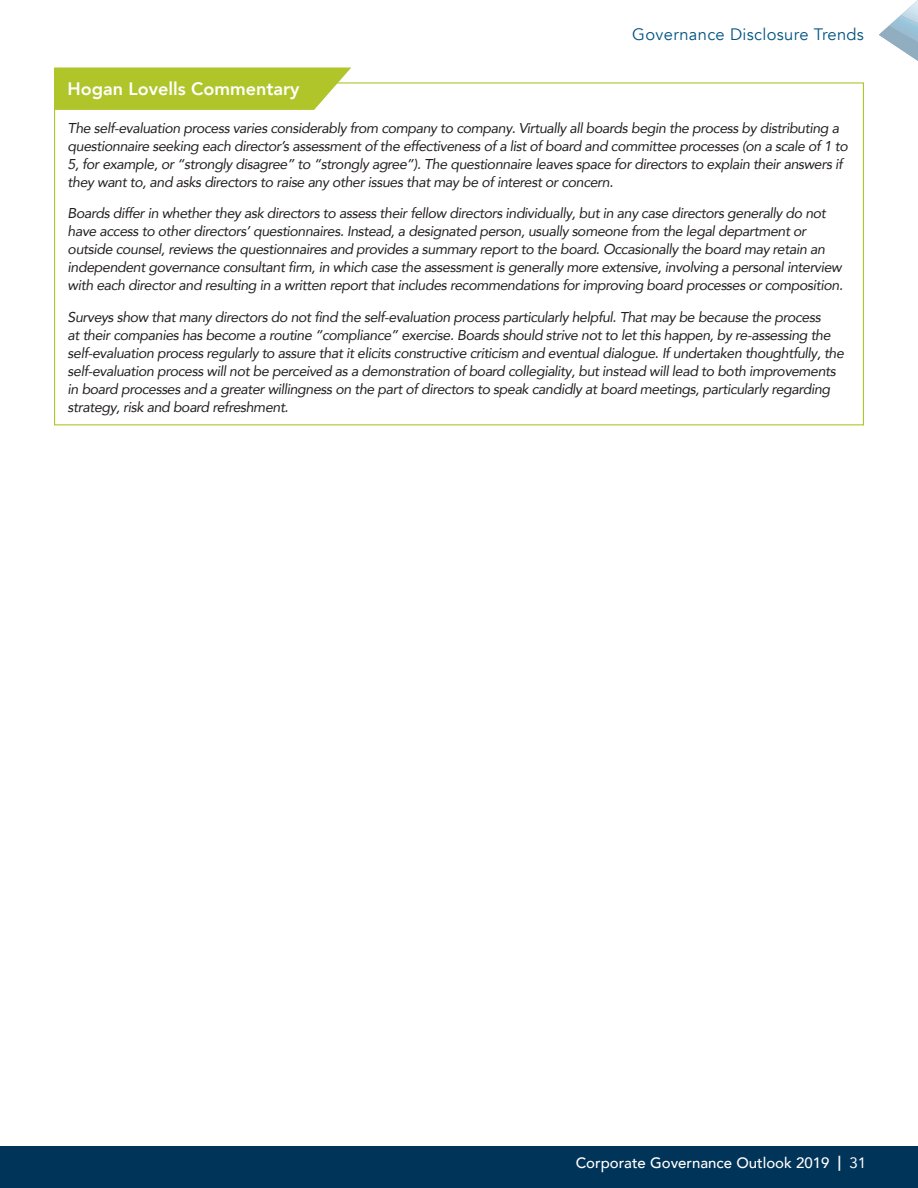
<style>
.page{position:relative;width:918px;height:1188px;background:#fff}
.page>*{position:absolute;margin:0;border:0;box-sizing:border-box;transform-origin:0 0}
.t1{font:800 18px "Avenir LT Com";color:#fff}
.t2{font:16.5px "Avenir LT Com";letter-spacing:.02em;color:#005381}
.t3{font:500 15px "Avenir LT Com";color:#fff}
.t4{font:italic 14.25px/18px "Avenir LT Com";letter-spacing:-.03em;color:#231f20}
.s1{font-weight:800}
.s2{font-weight:400}
</style>
<div class="page">
<div style="left:0;top:1146px;width:918px;height:42px;background:#003458"></div>
<svg style="left:879px;top:26px;width:39px;height:35px"></svg>
<img style="left:901px;top:0;width:17px;height:15px">
<img style="left:889px;top:15px;width:29px;height:27px">
<svg style="left:54px;top:68px;width:297px;height:42px;background:#b4c836"></svg>
<p class="t2" style="left:632px;top:25px;width:233px">Governance Disclosure Trends</p>
<p class="t1" style="left:68px;top:78px;width:233px">Hogan Lovells Commentary</p>
<p class="t4" style="left:68px;top:119px;width:782px">The self-evaluation process varies considerably from company to company. Virtually all boards begin the process by distributing a questionnaire seeking each director’s assessment of the effectiveness of a list of board and committee processes (on a scale of 1 to 5, for example, or “strongly disagree” to “strongly agree”). The questionnaire leaves space for directors to explain their answers if they want to, and asks directors to raise any other issues that may be of interest or concern.</p>
<p class="t4" style="left:68px;top:204px;width:777px">Boards differ in whether they ask directors to assess their fellow directors individually, but in any case directors generally do not have access to other directors’ questionnaires. Instead, a designated person, usually someone from the legal department or outside counsel, reviews the questionnaires and provides a summary report to the board. Occasionally the board may retain an independent governance consultant firm, in which case the assessment is generally more extensive, involving a personal interview with each director and resulting in a written report that includes recommendations for improving board processes or composition.</p>
<p class="t4" style="left:68px;top:308px;width:778px">Surveys show that many directors do not find the self-evaluation process particularly helpful. That may be because the process<br>at their companies has become a routine “compliance” exercise. Boards should strive not to let this happen, by re-assessing the self-evaluation process regularly to assure that it elicits constructive criticism and eventual dialogue. If undertaken thoughtfully, the self-evaluation process will not be perceived as a demonstration of board collegiality, but instead will lead to both improvements in board processes and a greater willingness on the part of directors to speak candidly at board meetings, particularly regarding strategy, risk and board refreshment.</p>
<p class="t3" style="left:576px;top:1154px;width:292px">Corporate Governance Outlook 2019 <span class="s1">|</span> <span class="s2">31</span></p>
</div>
